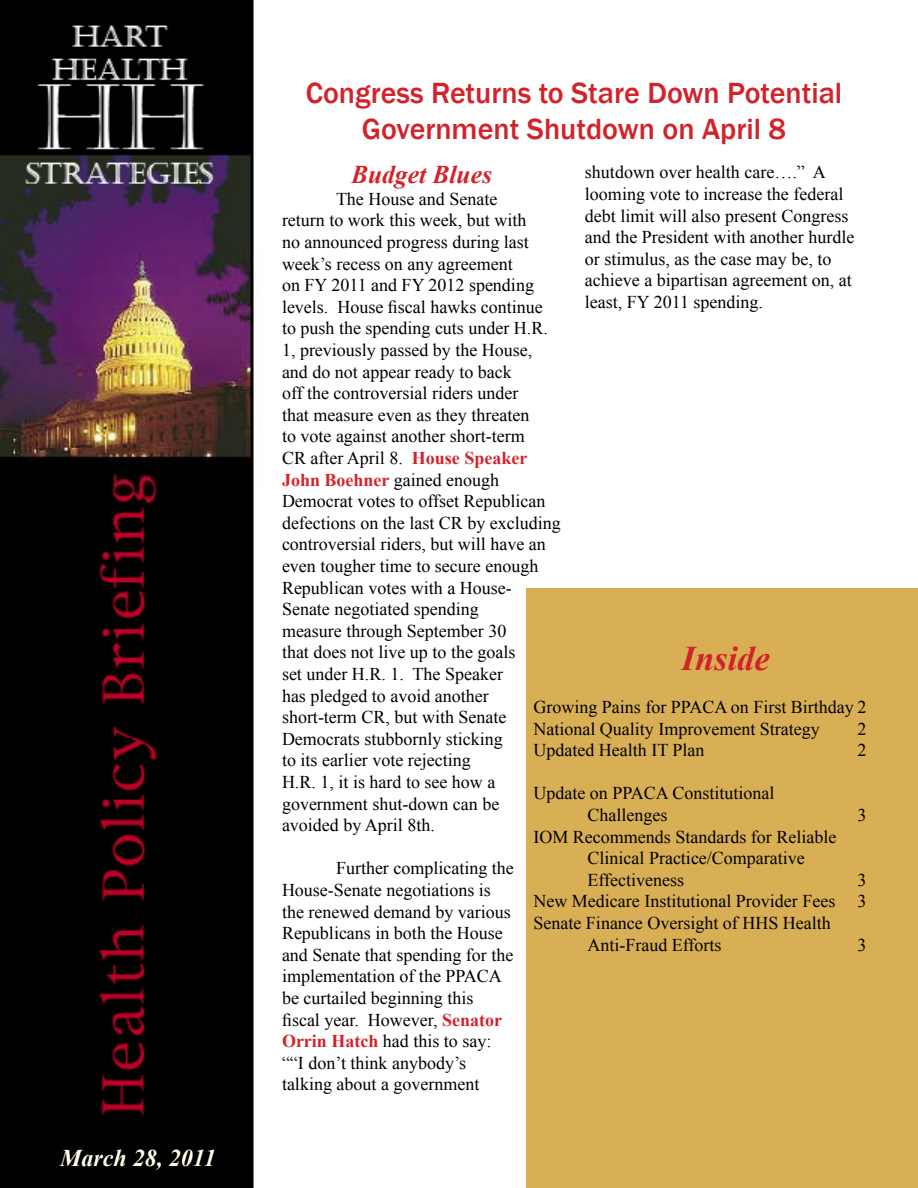
<style>
.page{position:relative;width:918px;height:1188px;background:#fff}
.page>*{position:absolute;margin:0;border:0;box-sizing:border-box;transform-origin:0 0}
.t1{font:italic 700 34.5px "Times New Roman";color:#d2232a}
.t2{font:500 30px/36px "Franklin Gothic";color:#d2232a;text-align:center}
.t3{font:italic 700 25.5px "Times New Roman";color:#d2232a}
.t4{font:italic 700 24px "Times New Roman";color:#fffde8}
.t5{font:18px/21.6px "Times New Roman";color:#000}
.s1{font-weight:700;color:#d2232a}
</style>
<div class="page">
<img style="left:0;top:0;width:254px;height:1187px">
<div style="left:526px;top:588px;width:392px;height:600px;background:#d9af56"></div>
<h3 class="t4" style="left:60px;top:1141px;width:157px">March 28, 2011</h3>
<h2 class="t2" style="left:306px;top:75px;width:538px">Congress Returns to Stare Down Potential<br>Government Shutdown on April 8</h2>
<p class="t5" style="left:585px;top:161px;width:271px">shutdown over health care….” A looming vote to increase the federal debt limit will also present Congress and the President with another hurdle or stimulus, as the case may be, to achieve a bipartisan agreement on, at least, FY 2011 spending.</p>
<h3 class="t3" style="left:351px;top:157px;width:142px">Budget Blues</h3>
<p class="t5" style="left:282px;top:188px;width:280px;text-indent:54px">The House and Senate<br>return to work this week, but with<br>no announced progress during last week’s recess on any agreement<br>on FY 2011 and FY 2012 spending levels. House fiscal hawks continue to push the spending cuts under H.R.<br>1, previously passed by the House, and do not appear ready to back<br>off the controversial riders under<br>that measure even as they threaten<br>to vote against another short-term<br>CR after April 8. <span class="s1">House Speaker<br>John Boehner</span> gained enough<br>Democrat votes to offset Republican defections on the last CR by excluding controversial riders, but will have an even tougher time to secure enough<br>Republican votes with a House-<br>Senate negotiated spending<br>measure through September 30<br>that does not live up to the goals<br>set under H.R. 1. The Speaker<br>has pledged to avoid another short-term CR, but with Senate<br>Democrats stubbornly sticking<br>to its earlier vote rejecting<br>H.R. 1, it is hard to see how a government shut-down can be<br>avoided by April 8th.</p>
<p class="t5" style="left:282px;top:857px;width:233px;text-indent:54px">Further complicating the<br>House-Senate negotiations is the renewed demand by various<br>Republicans in both the House and Senate that spending for the implementation of the PPACA be curtailed beginning this fiscal year. However, <span class="s1">Senator<br>Orrin Hatch</span> had this to say: ““I don’t think anybody’s talking about a government</p>
<h1 class="t1" style="left:682px;top:634px;width:90px">Inside</h1>
<p class="t5" style="left:534px;top:696px;width:334px">Growing Pains for PPACA on First Birthday 2<br>National Quality Improvement Strategy</p>
<p class="t5" style="left:858px;top:718px;width:10px">2</p>
<p class="t5" style="left:534px;top:739px;width:173px">Updated Health IT Plan</p>
<p class="t5" style="left:858px;top:739px;width:10px">2</p>
<p class="t5" style="left:588px;top:782px;width:188px;text-indent:-54px">Update on PPACA Constitutional<br>Challenges</p>
<p class="t5" style="left:858px;top:804px;width:10px">3</p>
<p class="t5" style="left:588px;top:826px;width:250px;text-indent:-54px">IOM Recommends Standards for Reliable<br>Clinical Practice/Comparative<br>Effectiveness</p>
<p class="t5" style="left:858px;top:869px;width:10px">3</p>
<p class="t5" style="left:534px;top:890px;width:334px">New Medicare Institutional Provider Fees 3</p>
<p class="t5" style="left:534px;top:912px;width:299px">Senate Finance Oversight of HHS Health</p>
<p class="t5" style="left:588px;top:934px;width:136px">Anti-Fraud Efforts</p>
<p class="t5" style="left:858px;top:934px;width:10px">3</p>
</div>
